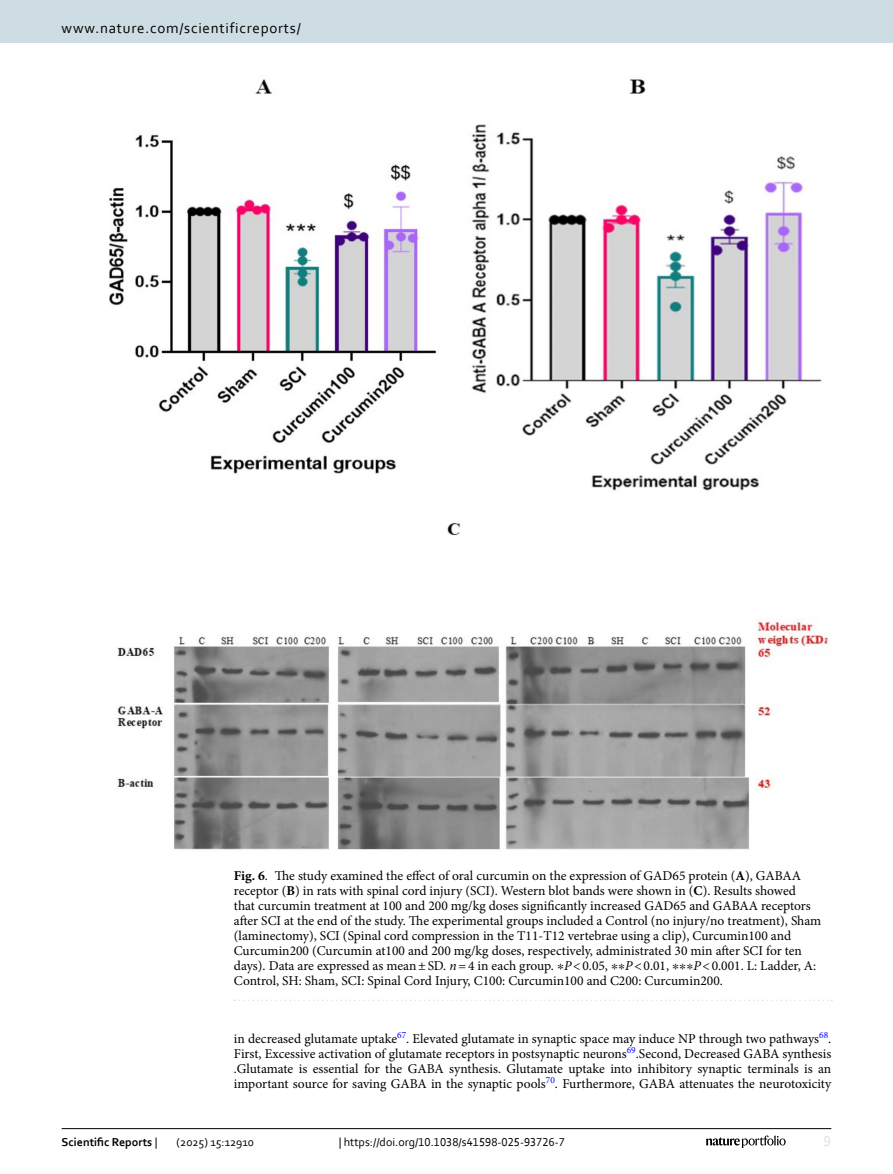
<style>
.page{position:relative;width:893px;height:1174px;background:#fff}
.page>*{position:absolute;margin:0;border:0;box-sizing:border-box;transform-origin:0 0}
.t1{font:15px "Corbel";letter-spacing:.05em;color:#000}
.t2{font:15px "Corbel";color:#d9e4eb}
.Figure_Caption{font:13.5px/15px "Minion Pro";color:#000}
.Body_Text_Indent{font:13.5px/15px "Minion Pro";letter-spacing:-.005em;color:#000;text-align:justify}
.t3{font:12px "Corbel";color:#000}
.t4{font:700 12px "Corbel";color:#000}
.s1{font-weight:700}
.s2{font-style:italic}
.s3{font-family:"STIX"}
.s4{font-weight:400}
</style>
<div class="page">
<img style="left:109px;top:79px;width:720px;height:771px">
<svg style="left:235px;top:999px;width:597px;height:2px"></svg>
<hr style="left:62px;top:1128px;width:769px;height:1px;background:#000">
<svg style="left:706px;top:1135px;width:80px;height:12px"></svg>
<div style="left:0;top:0;width:893px;height:43px;background:#cedde4"></div>
<p class="t1" style="left:62px;top:18px;width:241px">www.nature.com/scientificreports/</p>
<p class="Figure_Caption" style="left:234px;top:868px;width:589px"><span class="s1">Fig. 6</span>. The study examined the effect of oral curcumin on the expression of GAD65 protein (<span class="s1">A</span>), GABAA receptor (<span class="s1">B</span>) in rats with spinal cord injury (SCI). Western blot bands were shown in (<span class="s1">C</span>). Results showed<br>that curcumin treatment at 100 and 200 mg/kg doses significantly increased GAD65 and GABAA receptors after SCI at the end of the study. The experimental groups included a Control (no injury/no treatment), Sham (laminectomy), SCI (Spinal cord compression in the T11-T12 vertebrae using a clip), Curcumin100 and Curcumin200 (Curcumin at100 and 200 mg/kg doses, respectively, administrated 30 min after SCI for ten days). Data are expressed as mean±SD. <span class="s2">n=</span>4 in each group. <span class="s3">∗</span><span class="s2">P</span>&lt;0.05, <span class="s3">∗∗</span><span class="s2">P</span>&lt;0.01, <span class="s3">∗∗∗</span><span class="s2">P</span>&lt;0.001. L: Ladder, A:<br>Control, SH: Sham, SCI: Spinal Cord Injury, C100: Curcumin100 and C200: Curcumin200.</p>
<p class="Body_Text_Indent" style="left:234px;top:1031px;width:599px">in decreased glutamate uptake<sup>67</sup>. Elevated glutamate in synaptic space may induce NP through two pathways<sup>68</sup>.<br>First, Excessive activation of glutamate receptors in postsynaptic neurons<sup>69</sup>.Second, Decreased GABA synthesis .Glutamate is essential for the GABA synthesis. Glutamate uptake into inhibitory synaptic terminals is an important source for saving GABA in the synaptic pools<sup>70</sup>. Furthermore, GABA attenuates the neurotoxicity</p>
<p class="t4" style="left:62px;top:1134px;width:97px">Scientific Reports <span class="s4">|</span></p>
<p class="t3" style="left:177px;top:1134px;width:79px">(2025) 15:12910</p>
<p class="t3" style="left:339px;top:1134px;width:228px">| https://doi.org/10.1038/s41598-025-93726-7</p>
<p class="t2" style="left:824px;top:1132px;width:9px">9</p>
</div>
